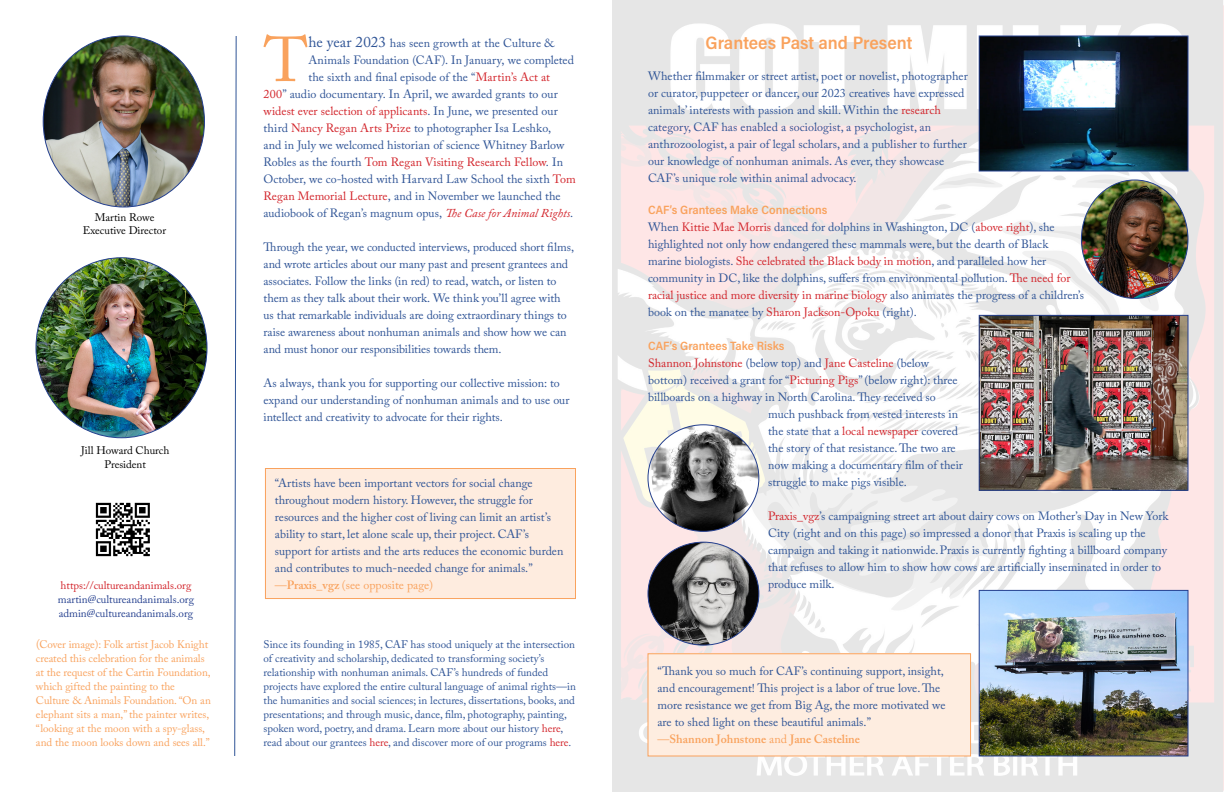
<style>
.page{position:relative;width:1224px;height:792px;background:#fff}
.page>*{position:absolute;margin:0;border:0;box-sizing:border-box;transform-origin:0 0}
.t1{font:62.8px "Adobe Caslon Pro";color:#f9a25d}
.t2{font:18px "Acumin Variable Concept";color:#f9a25d}
.t3{font:12px/17px "Adobe Caslon Pro";color:#2f5496}
.t4{font:12px "Adobe Caslon Pro";color:#d2232a}
.t5{font:12px "Acumin Variable Concept";color:#f9a25d}
.t6{font:12px "Adobe Caslon Pro";color:#f9a25d}
.t7{font:11px/14px "Adobe Caslon Pro";color:#2f5496}
.t8{font:11px/14px "Adobe Caslon Pro";letter-spacing:-.005em;color:#f9a25d}
.t9{font:11px/14px "Adobe Caslon Pro";color:#25408f}
.t10{font:11px/13.2px "Adobe Caslon Pro";color:#000;text-align:center}
.t11{font:11px "Adobe Caslon Pro";color:#d2232a}
.s1{font-size:15px}
.s2{color:#d2232a}
.s3{color:#2f5496}
.s4{font-style:italic;color:#d2232a}
.s5{font-weight:600}
.s6{font-size:12px}
.s7{color:#f9a25d}
.s8{font-weight:600;color:#f9a25d}
</style>
<div class="page">
<img style="left:612px;top:0;width:612px;height:792px">
<svg style="left:234px;top:36px;width:3px;height:720px"></svg>
<img style="left:1081px;top:180px;width:107px;height:118px">
<img style="left:648px;top:542px;width:111px;height:103px">
<img style="left:648px;top:425px;width:111px;height:106px">
<img style="left:981px;top:592px;width:205px;height:162px">
<div style="left:979px;top:590px;width:209px;height:166px;border:1px solid #25408f"></div>
<img style="left:981px;top:317px;width:205px;height:172px">
<div style="left:979px;top:315px;width:209px;height:176px;border:1px solid #25408f"></div>
<img style="left:43px;top:36px;width:161px;height:171px">
<img style="left:36px;top:258px;width:171px;height:180px">
<img style="left:981px;top:38px;width:205px;height:131px">
<div style="left:979px;top:36px;width:209px;height:135px;border:1px solid #25408f"></div>
<div style="left:648px;top:654px;width:323px;height:102px;background:#feede0"></div>
<div style="left:648px;top:653px;width:323px;height:103px;border:1px solid #f9a25d"></div>
<div style="left:265px;top:468px;width:311px;height:131px;background:#feecdf"></div>
<div style="left:265px;top:468px;width:311px;height:131px;border:1px solid #f9a25d"></div>
<img style="left:95px;top:502px;width:55px;height:55px">
<p class="t10" style="left:83px;top:211px;width:85px">Martin Rowe<br>Executive Director</p>
<p class="t10" style="left:81px;top:444px;width:90px">Jill Howard Church<br>President</p>
<h1 class="t1" style="left:264px;top:23px;width:46px">T</h1>
<p class="t3" style="left:308px;top:34px;width:247px"><span class="s1">he year 2023</span> has seen growth at the Culture &amp;</p>
<p class="t3" style="left:308px;top:51px;width:267px">Animals Foundation (CAF). In January, we completed</p>
<p class="t3" style="left:308px;top:68px;width:243px">the sixth and final episode of the “<span class="s2">Martin’s Act at</span></p>
<p class="t3" style="left:264px;top:85px;width:296px"><span class="s2">200</span>” audio documentary. In April, we awarded grants to our</p>
<p class="t4" style="left:264px;top:104px;width:296px">widest ever selection of applicants<span class="s3">. In June, we presented our</span></p>
<p class="t3" style="left:264px;top:119px;width:289px">third <span class="s2">Nancy Regan Arts Prize</span> to photographer Isa Leshko,</p>
<p class="t3" style="left:264px;top:136px;width:302px">and in July we welcomed historian of science Whitney Barlow</p>
<p class="t4" style="left:264px;top:155px;width:301px"><span class="s3">Robles as the fourth</span> Tom Regan Visiting Research Fellow<span class="s3">. In</span></p>
<p class="t3" style="left:264px;top:170px;width:314px">October, we co-hosted with Harvard Law School the sixth <span class="s2">Tom</span></p>
<p class="t3" style="left:264px;top:187px;width:299px"><span class="s2">Regan Memorial Lecture</span>, and in November we launched the</p>
<p class="t3" style="left:264px;top:204px;width:311px">audiobook of Regan’s magnum opus, <span class="s4">The Case for Animal Rights</span>.</p>
<p class="t3" style="left:264px;top:238px;width:312px">Through the year, we conducted interviews, produced short films, and wrote articles about our many past and present grantees and associates. Follow the links (in red) to read, watch, or listen to them as they talk about their work. We think you’ll agree with<br>us that remarkable individuals are doing extraordinary things to raise awareness about nonhuman animals and show how we can and must honor our responsibilities towards them.</p>
<p class="t3" style="left:264px;top:374px;width:308px">As always, thank you for supporting our collective mission: to expand our understanding of nonhuman animals and to use our intellect and creativity to advocate for their rights.</p>
<p class="t3" style="left:275px;top:474px;width:290px">“Artists have been important vectors for social change throughout modern history. However, the struggle for resources and the higher cost of living can limit an artist’s ability to start, let alone scale up, their project. CAF’s support for artists and the arts reduces the economic burden and contributes to much-needed change for animals.”</p>
<p class="t11" style="left:61px;top:579px;width:132px">https://cultureandanimals.org</p>
<p class="t6" style="left:275px;top:578px;width:160px">—<span class="s5">Praxis_vgz</span> (see opposite page)</p>
<p class="t9" style="left:58px;top:592px;width:138px">martin@cultureandanimals.org admin@cultureandanimals.org</p>
<p class="t8" style="left:36px;top:637px;width:176px"><span class="s6">(</span>Cover image): Folk artist Jacob Knight created this celebration for the animals at the request of the Cartin Foundation, which gifted the painting to the Culture &amp; Animals Foundation. “On an elephant sits a man,” the painter writes, “looking at the moon with a spy-glass, and the moon looks down and sees all.”</p>
<p class="t7" style="left:264px;top:637px;width:314px">Since its founding in 1985, CAF has stood uniquely at the intersection of creativity and scholarship, dedicated to transforming society’s relationship with nonhuman animals. CAF’s hundreds of funded projects have explored the entire cultural language of animal rights—in the humanities and social sciences; in lectures, dissertations, books, and presentations; and through music, dance, film, photography, painting, spoken word, poetry, and drama. Learn more about our history <span class="s2">here</span>, read about our grantees <span class="s2">here</span>, and discover more of our programs <span class="s2">here</span>.</p>
<h2 class="t2" style="left:706px;top:31px;width:208px">Grantees Past and Present</h2>
<p class="t3" style="left:648px;top:68px;width:321px">Whether filmmaker or street artist, poet or novelist, photographer or curator, puppeteer or dancer, our 2023 creatives have expressed animals’ interests with passion and skill. Within the <span class="s2">research </span>category, CAF has enabled a sociologist, a psychologist, an anthrozoologist, a pair of legal scholars, and a publisher to further our knowledge of nonhuman animals. As ever, they showcase CAF’s unique role within animal advocacy.</p>
<p class="t5" style="left:648px;top:201px;width:181px">CAF’s Grantees Make Connections</p>
<p class="t3" style="left:648px;top:218px;width:438px">When <span class="s2">Kittie Mae Morris</span> danced for dolphins in Washington, DC (<span class="s2">above right</span>), she highlighted not only how endangered these mammals were, but the dearth of Black marine biologists. <span class="s2">She celebrated the Black body in motion</span>, and paralleled how her community in DC, like the dolphins, suffers from environmental pollution. <span class="s2">The need for racial justice and more diversity in marine biology</span> also animates the progress of a children’s book on the manatee by <span class="s2">Sharon Jackson-Opoku</span> (right).</p>
<p class="t5" style="left:648px;top:337px;width:138px">CAF’s Grantees Take Risks</p>
<p class="t4" style="left:648px;top:356px;width:283px">Shannon Johnstone <span class="s3">(below top) and</span> Jane Casteline <span class="s3">(below</span></p>
<p class="t3" style="left:648px;top:371px;width:311px">bottom) received a grant for “<span class="s2">Picturing Pigs</span>” (below right): three</p>
<p class="t3" style="left:648px;top:388px;width:289px">billboards on a highway in North Carolina. They received so</p>
<p class="t3" style="left:768px;top:405px;width:191px">much pushback from vested interests in</p>
<p class="t3" style="left:768px;top:422px;width:191px">the state that a <span class="s2">local newspaper</span> covered</p>
<p class="t3" style="left:768px;top:439px;width:189px">the story of that resistance. The two are</p>
<p class="t3" style="left:768px;top:456px;width:196px">now making a documentary film of their</p>
<p class="t3" style="left:768px;top:473px;width:140px">struggle to make pigs visible.</p>
<p class="t3" style="left:768px;top:507px;width:402px"><span class="s2">Praxis_vgz</span>’s campaigning street art about dairy cows on Mother’s Day in New York City (right and on this page) so impressed a donor that Praxis is scaling up the campaign and taking it nationwide. Praxis is currently fighting a billboard company that refuses to allow him to show how cows are artificially inseminated in order to produce milk.</p>
<p class="t3" style="left:658px;top:663px;width:290px">“Thank you so much for CAF’s continuing support, insight, and encouragement! This project is a labor of true love. The more resistance we get from Big Ag, the more motivated we are to shed light on these beautiful animals.”<br><span class="s7">—</span><span class="s8">Shannon Johnstone</span> <span class="s7">and</span> <span class="s8">Jane Casteline</span></p>
</div>
